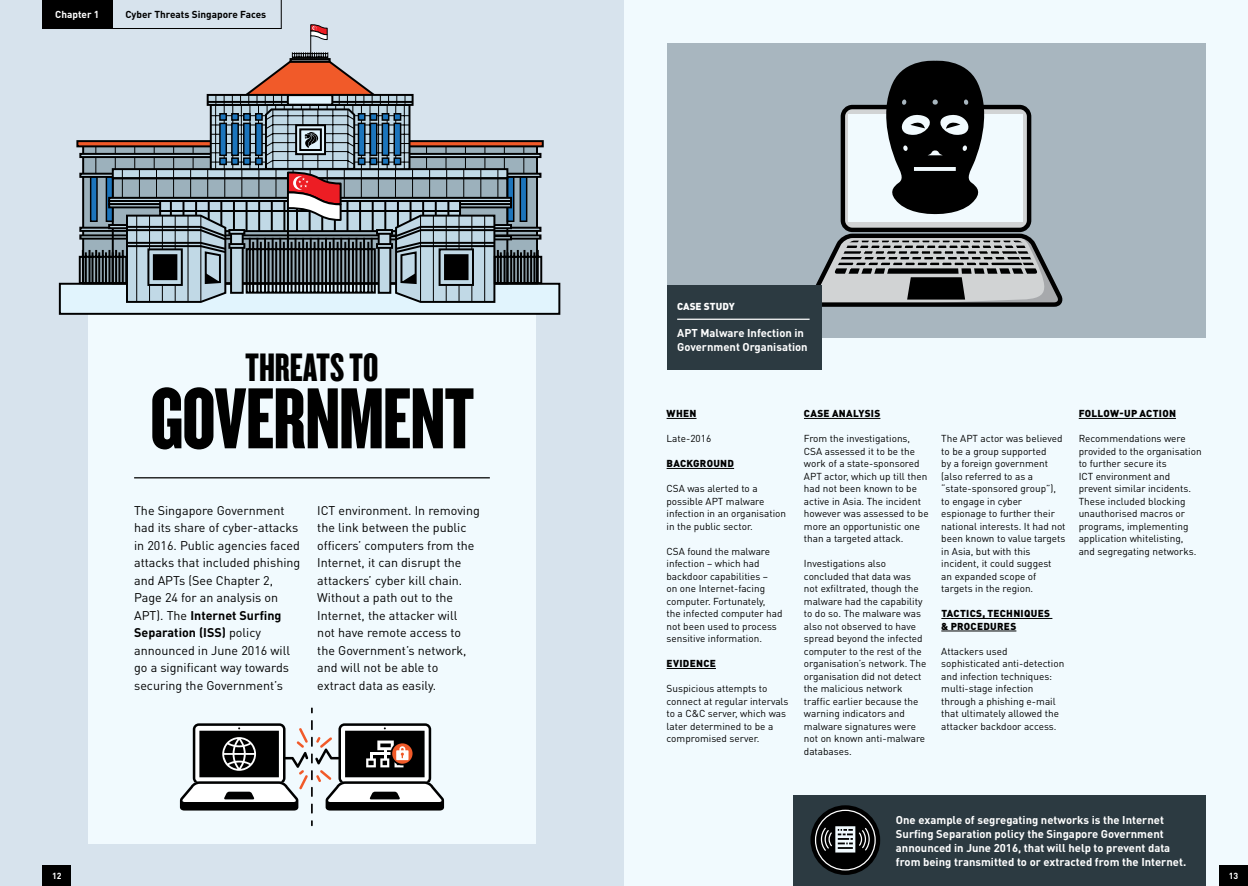
<style>
.page{position:relative;width:1248px;height:886px;background:#fff}
.page>*{position:absolute;margin:0;border:0;box-sizing:border-box;transform-origin:0 0}
.t1{font:90px "Knockout HTF68 Full Featherwt";letter-spacing:-.01em;color:#000}
.t2{font:41.25px "Knockout HTF68 Full Featherwt";color:#000}
.t3{font:12.5px/17.5px "DIN Pro";color:#000}
.t4{font:700 11.25px/13.8px "DIN Pro";color:#fff}
.t5{font:10px/12.5px "DIN Pro";color:#000}
.t6{font:900 10px/12.5px "DIN Pro";letter-spacing:.025em;color:#000}
.t7{font:700 10px "DIN Pro";color:#000}
.t8{font:900 10px "DIN Pro";color:#fff}
.t9{font:700 10px "DIN Pro";color:#fff}
.t10{font:700 8.75px "DIN Pro";color:#fff}
.s1{font-weight:700}
</style>
<div class="page">
<div style="left:0;top:0;width:1247px;height:886px;background:#d7e3ed"></div>
<div style="left:88px;top:245px;width:447px;height:598px;background:#f1fafe"></div>
<div style="left:624px;top:0;width:623px;height:886px;background:#f1fafe"></div>
<div style="left:666px;top:43px;width:539px;height:294px;background:#a8b6bf"></div>
<svg style="left:821px;top:104px;width:242px;height:205px"></svg>
<svg style="left:816px;top:233px;width:245px;height:74px;background:#858789"></svg>
<div style="left:848px;top:115px;width:174px;height:107px;background:#f1fafe"></div>
<svg style="left:877px;top:60px;width:116px;height:155px"></svg>
<div style="left:793px;top:795px;width:412px;height:91px;background:#2c3a41"></div>
<div style="left:59px;top:283px;width:501px;height:32px;background:#e1f4fd;border:2px solid #000"></div>
<svg style="left:810px;top:805px;width:70px;height:70px;background:#141515"></svg>
<div style="left:814px;top:810px;width:61px;height:60px;border:1px solid #fff;border-radius:50%"></div>
<svg style="left:820px;top:826px;width:50px;height:26px"></svg>
<div style="left:43px;top:865px;width:28px;height:21px;background:#000"></div>
<div style="left:1219px;top:865px;width:28px;height:21px;background:#000"></div>
<hr style="left:134px;top:477px;width:356px;height:1px;background:#000">
<div style="left:666px;top:285px;width:155px;height:85px;background:#2c3a41"></div>
<hr style="left:677px;top:319px;width:132px;height:1px;background:#fff">
<hr style="left:666px;top:418px;width:30px;height:1px;background:#000">
<hr style="left:666px;top:468px;width:68px;height:1px;background:#000">
<hr style="left:666px;top:668px;width:50px;height:1px;background:#000">
<hr style="left:803px;top:418px;width:77px;height:1px;background:#000">
<hr style="left:941px;top:618px;width:111px;height:1px;background:#000">
<hr style="left:941px;top:631px;width:75px;height:1px;background:#000">
<hr style="left:1078px;top:418px;width:97px;height:1px;background:#000">
<svg style="left:311px;top:707px;width:2px;height:6px"></svg>
<svg style="left:311px;top:820px;width:2px;height:6px"></svg>
<svg style="left:180px;top:720px;width:264px;height:93px"></svg>
<svg style="left:58px;top:0;width:485px;height:304px"></svg>
<div style="left:43px;top:0;width:70px;height:29px;background:#000"></div>
<p class="t9" style="left:55px;top:8px;width:46px">Chapter 1</p>
<p class="t7" style="left:125px;top:8px;width:142px">Cyber Threats Singapore Faces</p>
<h2 class="t2" style="left:245px;top:346px;width:134px">THREATS TO</h2>
<h1 class="t1" style="left:150px;top:373px;width:325px">GOVERNMENT</h1>
<p class="t3" style="left:134px;top:501px;width:168px">The Singapore Government had its share of cyber-attacks in 2016. Public agencies faced attacks that included phishing and APTs (See Chapter 2,<br>Page 24 for an analysis on<br>APT). The <span class="s1">Internet Surfing<br>Separation (ISS)</span> policy announced in June 2016 will go a significant way towards securing the Government’s</p>
<p class="t3" style="left:317px;top:501px;width:164px">ICT environment. In removing the link between the public officers’ computers from the<br>Internet, it can disrupt the attackers’ cyber kill chain.<br>Without a path out to the<br>Internet, the attacker will<br>not have remote access to the Government’s network, and will not be able to extract data as easily.</p>
<p class="t8" style="left:677px;top:299px;width:59px">CASE STUDY</p>
<p class="t4" style="left:677px;top:326px;width:132px">APT Malware Infection in<br>Government Organisation</p>
<p class="t6" style="left:666px;top:407px;width:31px">WHEN</p>
<p class="t5" style="left:666px;top:432px;width:46px">Late-2016</p>
<p class="t6" style="left:666px;top:457px;width:69px">BACKGROUND</p>
<p class="t5" style="left:666px;top:482px;width:121px">CSA was alerted to a possible APT malware infection in an organisation in the public sector.</p>
<p class="t5" style="left:666px;top:544px;width:117px">CSA found the malware infection – which had backdoor capabilities –<br>on one Internet-facing computer. Fortunately,<br>the infected computer had not been used to process sensitive information.</p>
<p class="t6" style="left:666px;top:657px;width:51px">EVIDENCE</p>
<p class="t5" style="left:666px;top:682px;width:123px">Suspicious attempts to connect at regular intervals to a C&amp;C server, which was later determined to be a compromised server.</p>
<p class="t6" style="left:803px;top:407px;width:78px">CASE ANALYSIS</p>
<p class="t5" style="left:803px;top:432px;width:126px">From the investigations,<br>CSA assessed it to be the work of a state-sponsored<br>APT actor, which up till then had not been known to be active in Asia. The incident however was assessed to be more an opportunistic one than a targeted attack.</p>
<p class="t5" style="left:803px;top:557px;width:124px">Investigations also concluded that data was not exfiltrated, though the malware had the capability to do so. The malware was also not observed to have spread beyond the infected computer to the rest of the organisation’s network. The organisation did not detect the malicious network traffic earlier because the warning indicators and malware signatures were not on known anti-malware databases.</p>
<p class="t5" style="left:941px;top:432px;width:126px">The APT actor was believed to be a group supported<br>by a foreign government (also referred to as a “state-sponsored group”), to engage in cyber espionage to further their national interests. It had not been known to value targets in Asia, but with this incident, it could suggest<br>an expanded scope of targets in the region.</p>
<p class="t6" style="left:941px;top:607px;width:110px">TACTICS, TECHNIQUES &amp; PROCEDURES</p>
<p class="t5" style="left:941px;top:644px;width:125px">Attackers used sophisticated anti-detection and infection techniques: multi-stage infection through a phishing e-mail that ultimately allowed the attacker backdoor access.</p>
<p class="t6" style="left:1078px;top:407px;width:99px">FOLLOW-UP ACTION</p>
<p class="t5" style="left:1078px;top:432px;width:124px">Recommendations were provided to the organisation to further secure its<br>ICT environment and prevent similar incidents.<br>These included blocking unauthorised macros or programs, implementing application whitelisting, and segregating networks.</p>
<p class="t4" style="left:895px;top:813px;width:292px">One example of segregating networks is the Internet Surfing Separation policy the Singapore Government announced in June 2016, that will help to prevent data from being transmitted to or extracted from the Internet.</p>
<p class="t10" style="left:52px;top:869px;width:11px">12</p>
<p class="t10" style="left:1228px;top:869px;width:11px">13</p>
</div>
